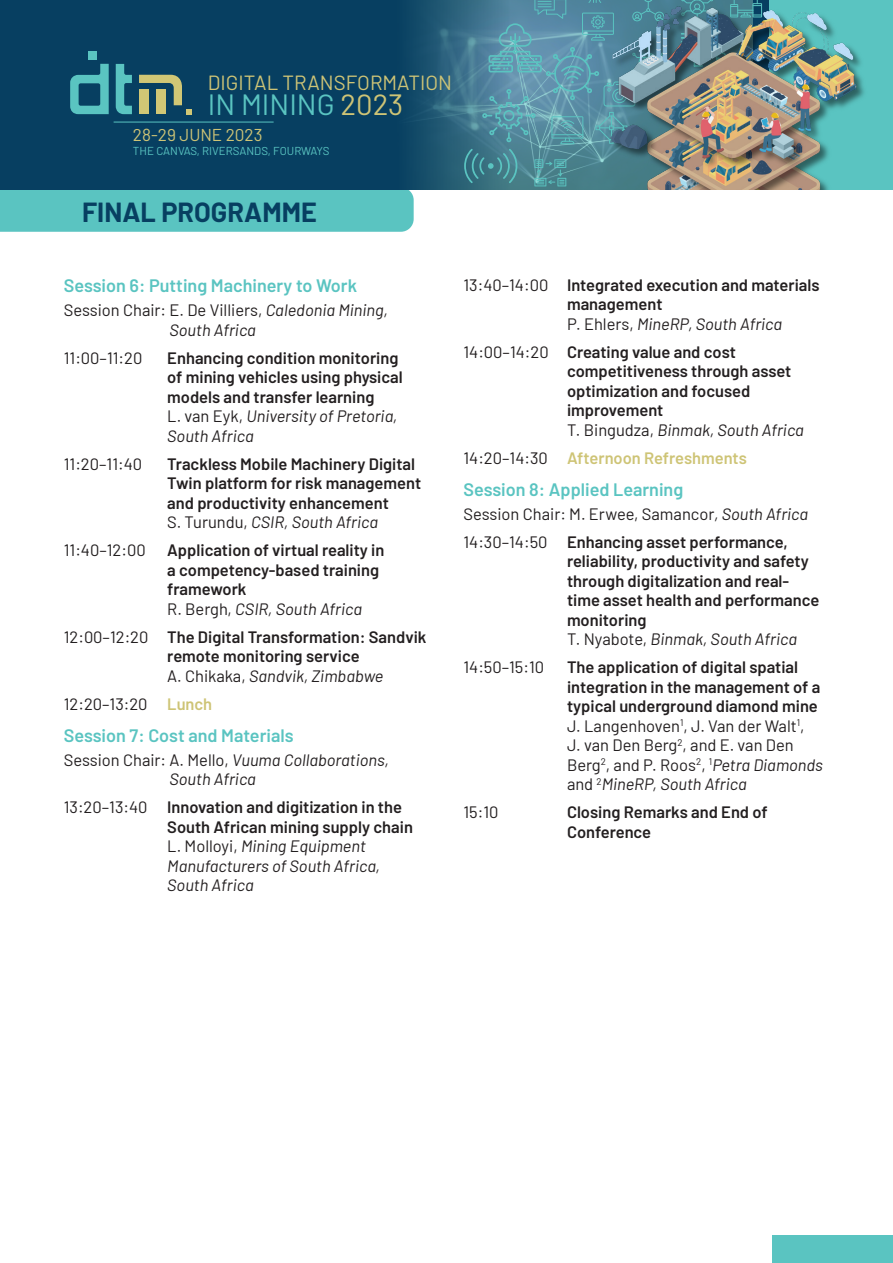
<style>
.page{position:relative;width:893px;height:1263px;background:#fff}
.page>*{position:absolute;margin:0;border:0;box-sizing:border-box;transform-origin:0 0}
.t1{font:29.25px "Barlow";color:#5ac4c1}
.FF_HEADS{font:700 27px "Barlow";color:#073f61}
.t2{font:20.55px "Barlow";color:#cec476}
.t3{font:600 18px "Barlow";color:#5ac4c1}
.t4{font:17.1px "Barlow";color:#cec476}
.t5{font:600 16.5px/19.5px "Barlow";color:#231f20}
.t6{font:16.5px "Barlow";color:#231f20}
.t7{font:italic 16.5px/19.5px "Barlow";color:#231f20}
.t8{font:600 16.5px "Barlow";color:#cec476}
.t9{font:11.55px "Barlow";color:#5ac4c1}
.s1{color:#cec476}
.s2{font-style:normal}
.s3{font-weight:400}
.s4{font-weight:400;font-style:italic}
.s5{font-weight:600;color:#cec476}
.s6{font-weight:400;color:#231f20}
.s7{font-style:italic}
</style>
<div class="page">
<div style="left:0;top:190px;width:414px;height:42px;background:#5ac4c1"></div>
<div style="left:0;top:0;width:770px;height:190px;background:#073f61"></div>
<div style="left:770px;top:0;width:123px;height:190px;background:#5ac4c1"></div>
<img style="left:409px;top:0;width:174px;height:190px">
<hr style="left:114px;top:122px;width:160px;height:1px;background:#5ac4c1">
<svg style="left:70px;top:64px;width:39px;height:50px"></svg>
<div style="left:88px;top:52px;width:8px;height:8px;background:#5ac4c1"></div>
<svg style="left:116px;top:64px;width:16px;height:50px"></svg>
<svg style="left:139px;top:75px;width:53px;height:40px"></svg>
<svg style="left:464px;top:0;width:119px;height:186px;background:#568fa2"></svg>
<img style="left:583px;top:0;width:281px;height:190px">
<div style="left:772px;top:1235px;width:121px;height:28px;background:#5ac4c1"></div>
<p class="t2" style="left:208px;top:67px;width:246px">DIGITAL TRANSFORMATION</p>
<p class="t1" style="left:208px;top:83px;width:197px">IN MINING <span class="s1">2023</span></p>
<p class="t4" style="left:133px;top:122px;width:131px">28-29 JUNE 2023</p>
<p class="t9" style="left:133px;top:142px;width:198px">THE CANVAS, RIVERSANDS, FOURWAYS</p>
<p class="FF_HEADS" style="left:82px;top:192px;width:236px">FINAL PROGRAMME</p>
<p class="t3" style="left:64px;top:273px;width:295px">Session 6: Putting Machinery to Work</p>
<p class="t7" style="left:170px;top:299px;width:220px;text-indent:-106px"><span class="s2">Session Chair: E. De Villiers,</span> Caledonia Mining,<br>South Africa</p>
<p class="t6" style="left:64px;top:346px;width:80px">11:00–11:20</p>
<p class="t5" style="left:167px;top:346px;width:237px">Enhancing condition monitoring of mining vehicles using physical models and transfer learning<br><span class="s3">L. van Eyk,</span> <span class="s4">University of Pretoria,<br>South Africa</span></p>
<p class="t6" style="left:64px;top:452px;width:80px">11:20–11:40</p>
<p class="t5" style="left:167px;top:453px;width:255px">Trackless Mobile Machinery Digital Twin platform for risk management and productivity enhancement<br><span class="s3">S. Turundu,</span> <span class="s4">CSIR, South Africa</span></p>
<p class="t6" style="left:64px;top:538px;width:83px">11:40–12:00</p>
<p class="t5" style="left:167px;top:539px;width:219px">Application of virtual reality in a competency-based training framework<br><span class="s3">R. Bergh,</span> <span class="s4">CSIR, South Africa</span></p>
<p class="t5" style="left:167px;top:626px;width:261px;text-indent:-104px"><span class="s3">12:00–12:20</span> The Digital Transformation: Sandvik remote monitoring service<br><span class="s3">A. Chikaka,</span> <span class="s4">Sandvik, Zimbabwe</span></p>
<p class="t6" style="left:64px;top:692px;width:150px">12:20–13:20 <span class="s5">Lunch</span></p>
<p class="t3" style="left:64px;top:722px;width:231px">Session 7: Cost and Materials</p>
<p class="t7" style="left:170px;top:749px;width:221px;text-indent:-106px"><span class="s2">Session Chair: A. Mello,</span> Vuuma Collaborations,<br>South Africa</p>
<p class="t5" style="left:167px;top:796px;width:247px;text-indent:-104px"><span class="s3">13:20–13:40</span> Innovation and digitization in the<br>South African mining supply chain<br><span class="s3">L. Molloyi,</span> <span class="s4">Mining Equipment<br>Manufacturers of South Africa,<br>South Africa</span></p>
<p class="t5" style="left:567px;top:274px;width:254px;text-indent:-104px"><span class="s3">13:40–14:00</span> Integrated execution and materials management<br><span class="s3">P. Ehlers,</span> <span class="s4">MineRP, South Africa</span></p>
<p class="t5" style="left:567px;top:341px;width:239px;text-indent:-104px"><span class="s3">14:00–14:20</span> Creating value and cost competitiveness through asset optimization and focused improvement<br><span class="s3">T. Bingudza,</span> <span class="s4">Binmak, South Africa</span></p>
<p class="t8" style="left:463px;top:446px;width:285px"><span class="s6">14:20–14:30</span> Afternoon Refreshments</p>
<p class="t3" style="left:463px;top:476px;width:221px">Session 8: Applied Learning</p>
<p class="t6" style="left:463px;top:502px;width:346px">Session Chair: M. Erwee, Samancor<span class="s7">, South Africa</span></p>
<p class="t5" style="left:567px;top:531px;width:254px;text-indent:-104px"><span class="s3">14:30–14:50</span> Enhancing asset performance, reliability, productivity and safety through digitalization and real&shy;time asset health and performance monitoring<br><span class="s3">T. Nyabote,</span> <span class="s4">Binmak, South Africa</span></p>
<p class="t6" style="left:463px;top:655px;width:82px">14:50–15:10</p>
<p class="t5" style="left:567px;top:656px;width:257px">The application of digital spatial integration in the management of a typical underground diamond mine<br><span class="s3">J. Langenhoven</span><sup>1</sup><span class="s3">, J. Van der Walt</span><sup>1</sup><span class="s3">,<br>J. van Den Berg</span><sup>2</sup><span class="s3">, and E. van Den<br>Berg</span><sup>2</sup><span class="s3">, and P. Roos</span><sup>2</sup><span class="s3">,</span> <sup>1</sup><span class="s4">Petra Diamonds </span><span class="s3">and</span> <sup>2</sup><span class="s4">MineRP, South Africa</span></p>
<p class="t6" style="left:463px;top:800px;width:36px">15:10</p>
<p class="t5" style="left:567px;top:801px;width:202px">Closing Remarks and End of<br>Conference</p>
</div>
